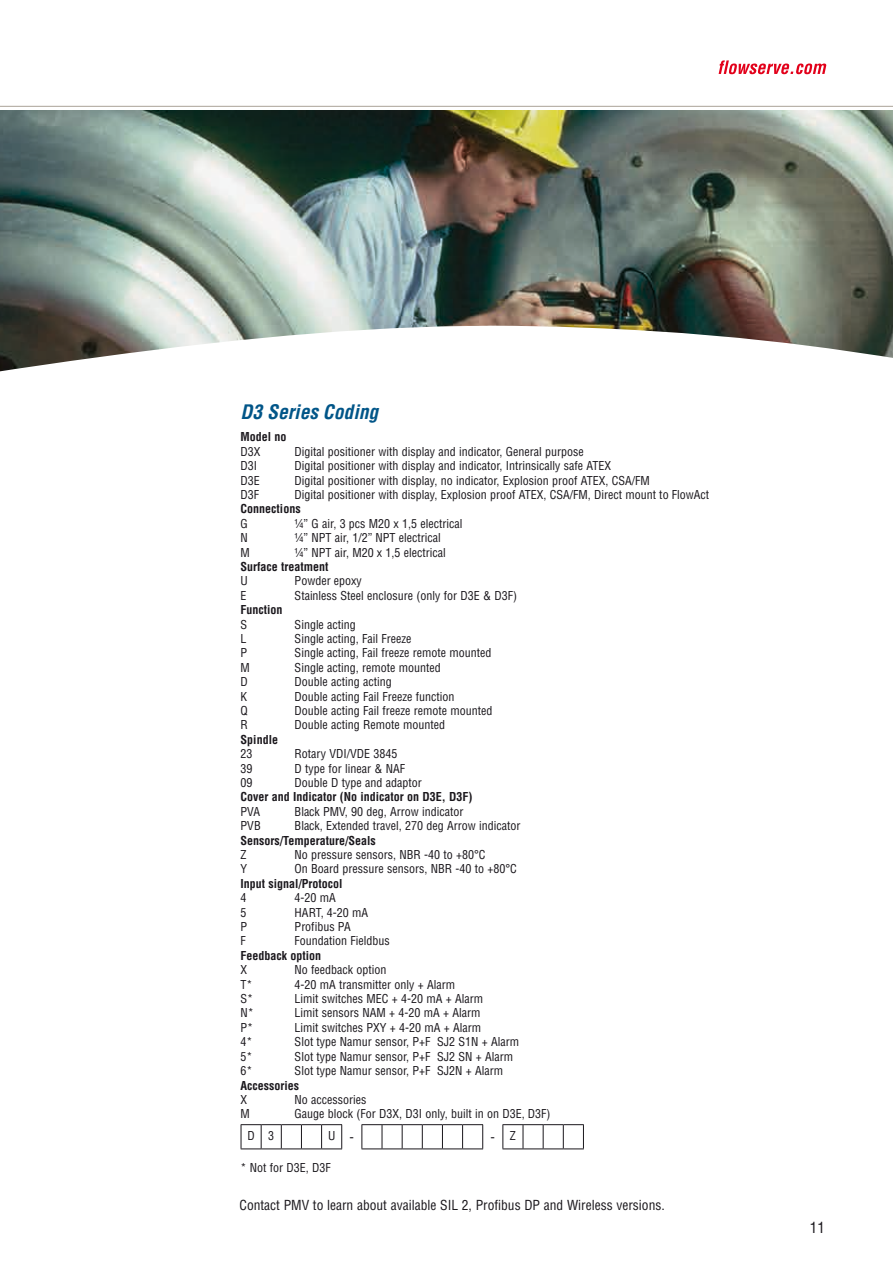
<style>
.page{position:relative;width:893px;height:1263px;background:#fff}
.page>*{position:absolute;margin:0;border:0;box-sizing:border-box;transform-origin:0 0}
.t1{font:italic 700 condensed 19.5px "Helvetica";color:#058}
.t2{font:condensed 15px "Helvetica";color:#1a171c}
.t3{font:condensed 13.5px "Helvetica";color:#1a171c}
.t4{font:condensed 12px "Helvetica";color:#1a171c}
.t5{font:700 condensed 12px "Helvetica";color:#1a171c}
.s1{font-size:13.5px}
.s2{font-size:12px}
</style>
<div class="page">
<svg style="left:719px;top:60px;width:107px;height:14px"></svg>
<hr style="left:0;top:106px;width:893px;height:1px;background:#aaa298">
<img style="left:0;top:110px;width:893px;height:212px">
<svg style="left:0;top:322px;width:893px;height:50px"></svg>
<svg style="left:241px;top:1124px;width:101px;height:25px"></svg>
<svg style="left:361px;top:1124px;width:122px;height:25px"></svg>
<svg style="left:502px;top:1124px;width:82px;height:25px"></svg>
<h1 class="t1" style="left:241px;top:400px;width:139px">D3 Series Coding</h1>
<p class="t5" style="left:241px;top:430px;width:47px">Model no</p>
<p class="t4" style="left:241px;top:444px;width:22px">D3X</p>
<p class="t4" style="left:295px;top:444px;width:291px">Digital positioner with display and indicator, General purpose</p>
<p class="t4" style="left:241px;top:458px;width:18px">D3I</p>
<p class="t4" style="left:295px;top:458px;width:318px">Digital positioner with display and indicator, Intrinsically safe ATEX</p>
<p class="t4" style="left:241px;top:473px;width:21px">D3E</p>
<p class="t4" style="left:295px;top:473px;width:357px">Digital positioner with display, no indicator, Explosion proof ATEX, CSA/FM</p>
<p class="t4" style="left:241px;top:487px;width:20px">D3F</p>
<p class="t4" style="left:295px;top:487px;width:416px">Digital positioner with display, Explosion proof ATEX, CSA/FM, Direct mount to FlowAct</p>
<p class="t5" style="left:241px;top:502px;width:61px">Connections</p>
<p class="t4" style="left:241px;top:516px;width:9px">G</p>
<p class="t4" style="left:295px;top:516px;width:169px">¼” G air, 3 pcs M20 x 1,5 electrical</p>
<p class="t4" style="left:241px;top:530px;width:9px">N</p>
<p class="t4" style="left:295px;top:530px;width:148px">¼” NPT air, 1/2” NPT electrical</p>
<p class="t4" style="left:241px;top:545px;width:11px">M</p>
<p class="t4" style="left:295px;top:545px;width:153px">¼” NPT air, M20 x 1,5 electrical</p>
<p class="t5" style="left:241px;top:559px;width:89px">Surface treatment</p>
<p class="t4" style="left:241px;top:573px;width:9px">U</p>
<p class="t4" style="left:295px;top:573px;width:69px">Powder epoxy</p>
<p class="t4" style="left:241px;top:588px;width:7px">E</p>
<p class="t4" style="left:295px;top:588px;width:224px">Stainless Steel enclosure (only for D3E &amp; D3F)</p>
<p class="t5" style="left:241px;top:603px;width:43px">Function</p>
<p class="t4" style="left:241px;top:617px;width:8px">S</p>
<p class="t4" style="left:295px;top:617px;width:63px">Single acting</p>
<p class="t4" style="left:241px;top:631px;width:7px">L</p>
<p class="t4" style="left:295px;top:631px;width:118px">Single acting, Fail Freeze</p>
<p class="t4" style="left:241px;top:645px;width:8px">P</p>
<p class="t4" style="left:295px;top:645px;width:198px">Single acting, Fail freeze remote mounted</p>
<p class="t4" style="left:241px;top:660px;width:11px">M</p>
<p class="t4" style="left:295px;top:660px;width:148px">Single acting, remote mounted</p>
<p class="t4" style="left:241px;top:674px;width:9px">D</p>
<p class="t4" style="left:295px;top:674px;width:99px">Double acting acting</p>
<p class="t4" style="left:241px;top:689px;width:8px">K</p>
<p class="t4" style="left:295px;top:689px;width:161px">Double acting Fail Freeze function</p>
<p class="t4" style="left:241px;top:703px;width:9px">Q</p>
<p class="t4" style="left:295px;top:703px;width:199px">Double acting Fail freeze remote mounted</p>
<p class="t4" style="left:241px;top:717px;width:9px">R</p>
<p class="t4" style="left:295px;top:717px;width:152px">Double acting Remote mounted</p>
<p class="t5" style="left:241px;top:732px;width:39px">Spindle</p>
<p class="t4" style="left:241px;top:746px;width:13px">23</p>
<p class="t4" style="left:295px;top:746px;width:104px">Rotary VDI/VDE 3845</p>
<p class="t4" style="left:241px;top:761px;width:13px">39</p>
<p class="t4" style="left:295px;top:761px;width:112px">D type for linear &amp; NAF</p>
<p class="t4" style="left:241px;top:775px;width:13px">09</p>
<p class="t4" style="left:295px;top:775px;width:129px">Double D type and adaptor</p>
<p class="t5" style="left:241px;top:790px;width:233px">Cover and Indicator (No indicator on D3E, D3F)</p>
<p class="t4" style="left:241px;top:804px;width:21px">PVA</p>
<p class="t4" style="left:295px;top:804px;width:170px">Black PMV, 90 deg, Arrow indicator</p>
<p class="t4" style="left:241px;top:818px;width:22px">PVB</p>
<p class="t4" style="left:295px;top:818px;width:227px">Black, Extended travel, 270 deg Arrow indicator</p>
<p class="t5" style="left:241px;top:833px;width:137px">Sensors/Temperature/Seals</p>
<p class="t4" style="left:241px;top:847px;width:7px">Z</p>
<p class="t4" style="left:295px;top:847px;width:192px">No pressure sensors, NBR -40 to +80°C</p>
<p class="t4" style="left:241px;top:861px;width:8px">Y</p>
<p class="t4" style="left:295px;top:861px;width:224px">On Board pressure sensors, NBR -40 to +80°C</p>
<p class="t5" style="left:241px;top:876px;width:103px">Input signal/Protocol</p>
<p class="t4" style="left:241px;top:890px;width:7px">4</p>
<p class="t4" style="left:295px;top:890px;width:43px">4-20 mA</p>
<p class="t4" style="left:241px;top:905px;width:7px">5</p>
<p class="t4" style="left:295px;top:905px;width:75px">HART, 4-20 mA</p>
<p class="t4" style="left:241px;top:919px;width:8px">P</p>
<p class="t4" style="left:295px;top:919px;width:58px">Profibus PA</p>
<p class="t4" style="left:241px;top:933px;width:7px">F</p>
<p class="t4" style="left:295px;top:933px;width:97px">Foundation Fieldbus</p>
<p class="t5" style="left:241px;top:948px;width:82px">Feedback option</p>
<p class="t4" style="left:241px;top:962px;width:8px">X</p>
<p class="t4" style="left:295px;top:962px;width:93px">No feedback option</p>
<p class="t4" style="left:241px;top:977px;width:13px">T*</p>
<p class="t4" style="left:295px;top:977px;width:162px">4-20 mA transmitter only + Alarm</p>
<p class="t4" style="left:241px;top:991px;width:14px">S*</p>
<p class="t4" style="left:295px;top:991px;width:190px">Limit switches MEC + 4-20 mA + Alarm</p>
<p class="t4" style="left:241px;top:1005px;width:15px">N*</p>
<p class="t4" style="left:295px;top:1005px;width:187px">Limit sensors NAM + 4-20 mA + Alarm</p>
<p class="t4" style="left:241px;top:1020px;width:14px">P*</p>
<p class="t4" style="left:295px;top:1020px;width:188px">Limit switches PXY + 4-20 mA + Alarm</p>
<p class="t4" style="left:241px;top:1034px;width:13px">4*</p>
<p class="t4" style="left:295px;top:1034px;width:226px">Slot type Namur sensor, P+F SJ2 S1N + Alarm</p>
<p class="t4" style="left:241px;top:1049px;width:13px">5*</p>
<p class="t4" style="left:295px;top:1049px;width:220px">Slot type Namur sensor, P+F SJ2 SN + Alarm</p>
<p class="t4" style="left:241px;top:1063px;width:13px">6*</p>
<p class="t4" style="left:295px;top:1063px;width:210px">Slot type Namur sensor, P+F SJ2N + Alarm</p>
<p class="t5" style="left:241px;top:1078px;width:60px">Accessories</p>
<p class="t4" style="left:241px;top:1092px;width:8px">X</p>
<p class="t4" style="left:295px;top:1092px;width:73px">No accessories</p>
<p class="t4" style="left:241px;top:1106px;width:11px">M</p>
<p class="t4" style="left:295px;top:1106px;width:257px">Gauge block (For D3X, D3I only, built in on D3E, D3F)</p>
<p class="t4" style="left:247px;top:1128px;width:28px">D 3</p>
<p class="t4" style="left:328px;top:1128px;width:28px">U <span class="s1">-</span></p>
<p class="t3" style="left:491px;top:1128px;width:27px">- <span class="s2">Z</span></p>
<p class="t4" style="left:241px;top:1160px;width:92px">* Not for D3E, D3F</p>
<p class="t3" style="left:240px;top:1196px;width:427px">Contact PMV to learn about available SIL 2, Profibus DP and Wireless versions.</p>
<p class="t2" style="left:810px;top:1218px;width:16px">11</p>
</div>
